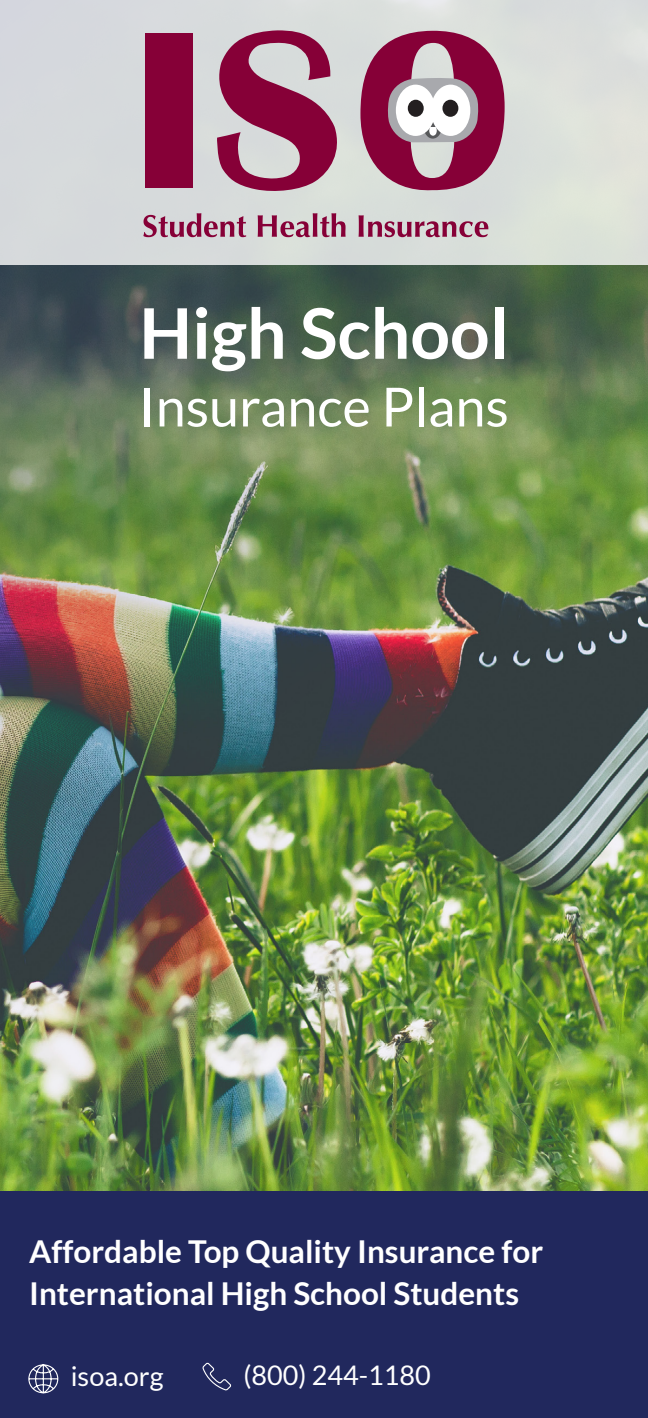
<style>
.page{position:relative;width:648px;height:1418px;background:#fff}
.page>*{position:absolute;margin:0;border:0;box-sizing:border-box;transform-origin:0 0}
.t1{font:700 69.75px "Lato";color:#fff}
.t2{font:54px "Lato";color:#fff}
.t3{font:700 31.5px/42.8px "Lato";color:#fff}
.t4{font:27px "Lato";color:#fff}
</style>
<div class="page">
<div style="left:0;top:1192px;width:648px;height:226px;background:#21285d"></div>
<img style="left:0;top:265px;width:648px;height:927px">
<svg style="left:202px;top:1362px;width:30px;height:29px"></svg>
<svg style="left:28px;top:1364px;width:31px;height:29px"></svg>
<div style="left:0;top:0;width:648px;height:265px;background:#d8dcdb"></div>
<div style="left:146px;top:33px;width:47px;height:155px;background:#860037"></div>
<svg style="left:217px;top:30px;width:120px;height:161px"></svg>
<svg style="left:360px;top:30px;width:145px;height:161px"></svg>
<div style="left:408px;top:100px;width:16px;height:17px;background:#231f20;border-radius:50%"></div>
<div style="left:442px;top:100px;width:16px;height:17px;background:#231f20;border-radius:50%"></div>
<svg style="left:143px;top:213px;width:103px;height:24px"></svg>
<svg style="left:258px;top:213px;width:88px;height:24px"></svg>
<svg style="left:359px;top:215px;width:129px;height:22px"></svg>
<p class="t1" style="left:139px;top:293px;width:371px">High School</p>
<p class="t2" style="left:139px;top:377px;width:371px">Insurance Plans</p>
<p class="t3" style="left:29px;top:1229px;width:516px">Affordable Top Quality Insurance for<br>International High School Students</p>
<p class="t4" style="left:71px;top:1360px;width:94px">isoa.org</p>
<p class="t4" style="left:244px;top:1360px;width:189px">(800) 244-1180</p>
</div>
